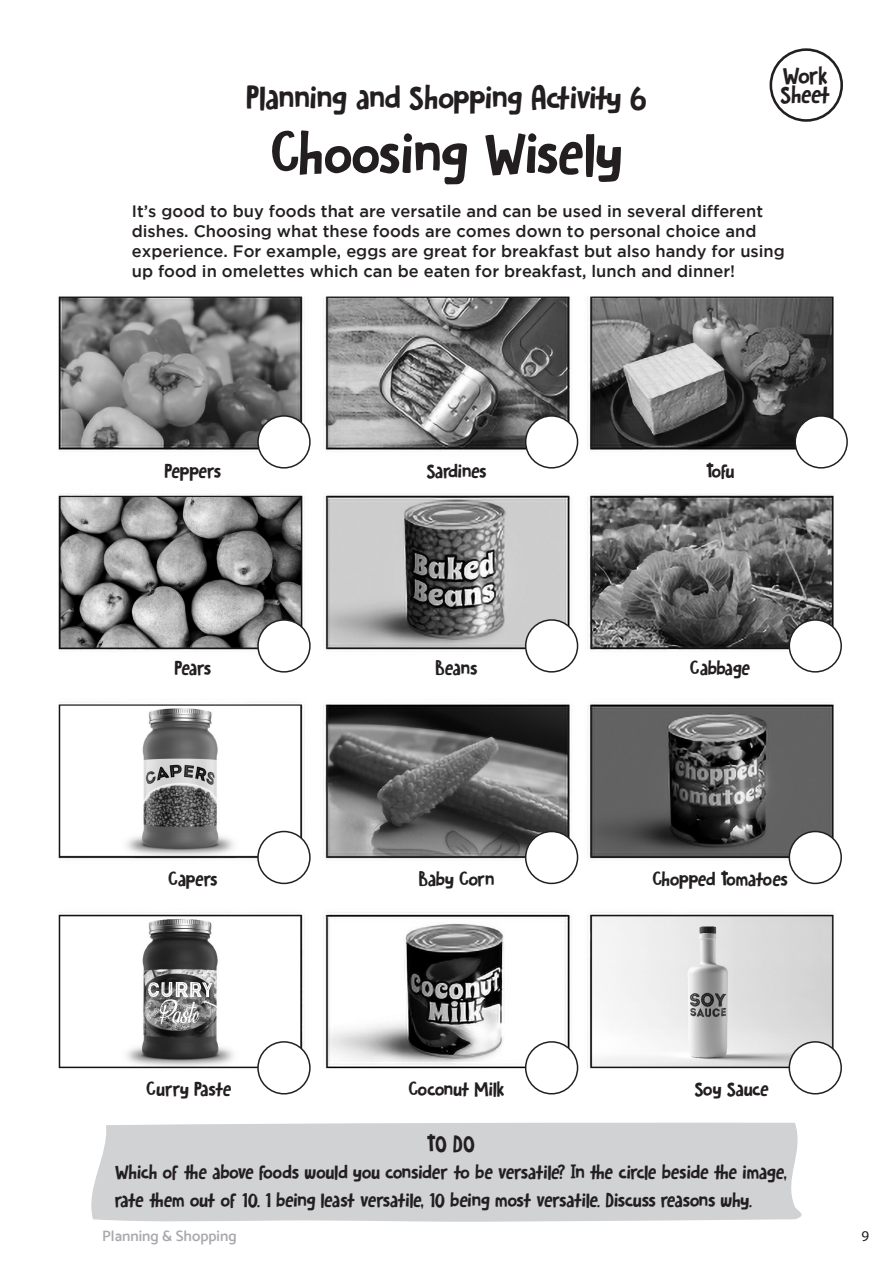
<style>
.page{position:relative;width:893px;height:1263px;background:#fff}
.page>*{position:absolute;margin:0;border:0;box-sizing:border-box;transform-origin:0 0}
.t1{font:54px "DK Hobgoblin";letter-spacing:-.02em;color:#231f20}
.t2{font:30px "DK Hobgoblin";letter-spacing:-.015em;color:#231f20}
.t3{font:21.75px/18.9px "DK Hobgoblin";letter-spacing:-.03em;color:#231f20}
.t4{font:21px "DK Hobgoblin";color:#231f20}
.t5{font:18px/27.6px "DK Hobgoblin";letter-spacing:-.025em;color:#231f20}
.t6{font:500 16.5px/19.8px "Gotham";color:#231f20}
.t7{font:15px "Mosk Semi Bold 600";color:#a8a9ad}
.t8{font:15px "Myriad Pro";color:#231f20}
</style>
<div class="page">
<img style="left:58px;top:296px;width:784px;height:776px">
<div style="left:91px;top:1122px;width:711px;height:100px;background:#d1d2d4"></div>
<div style="left:258px;top:416px;width:52px;height:52px;background:#fff;border-radius:50%"></div>
<div style="left:257px;top:415px;width:54px;height:54px;border:2px solid #231f20;border-radius:50%"></div>
<div style="left:258px;top:620px;width:52px;height:52px;background:#fff;border-radius:50%"></div>
<div style="left:257px;top:619px;width:54px;height:54px;border:2px solid #231f20;border-radius:50%"></div>
<div style="left:258px;top:831px;width:52px;height:52px;background:#fff;border-radius:50%"></div>
<div style="left:257px;top:831px;width:54px;height:53px;border:2px solid #231f20;border-radius:50%"></div>
<div style="left:258px;top:1042px;width:52px;height:52px;background:#fff;border-radius:50%"></div>
<div style="left:257px;top:1041px;width:54px;height:53px;border:2px solid #231f20;border-radius:50%"></div>
<div style="left:526px;top:416px;width:52px;height:52px;background:#fff;border-radius:50%"></div>
<div style="left:525px;top:415px;width:53px;height:54px;border:2px solid #231f20;border-radius:50%"></div>
<div style="left:526px;top:620px;width:52px;height:52px;background:#fff;border-radius:50%"></div>
<div style="left:525px;top:619px;width:53px;height:54px;border:2px solid #231f20;border-radius:50%"></div>
<div style="left:526px;top:831px;width:52px;height:52px;background:#fff;border-radius:50%"></div>
<div style="left:525px;top:831px;width:53px;height:53px;border:2px solid #231f20;border-radius:50%"></div>
<div style="left:526px;top:1042px;width:52px;height:52px;background:#fff;border-radius:50%"></div>
<div style="left:525px;top:1041px;width:53px;height:53px;border:2px solid #231f20;border-radius:50%"></div>
<div style="left:795px;top:416px;width:52px;height:52px;background:#fff;border-radius:50%"></div>
<div style="left:794px;top:415px;width:54px;height:54px;border:2px solid #231f20;border-radius:50%"></div>
<div style="left:789px;top:620px;width:52px;height:52px;background:#fff;border-radius:50%"></div>
<div style="left:789px;top:619px;width:53px;height:54px;border:2px solid #231f20;border-radius:50%"></div>
<div style="left:789px;top:831px;width:52px;height:52px;background:#fff;border-radius:50%"></div>
<div style="left:789px;top:831px;width:53px;height:53px;border:2px solid #231f20;border-radius:50%"></div>
<div style="left:789px;top:1042px;width:52px;height:52px;background:#fff;border-radius:50%"></div>
<div style="left:789px;top:1041px;width:53px;height:53px;border:2px solid #231f20;border-radius:50%"></div>
<div style="left:770px;top:48px;width:73px;height:74px;border:3px solid #231f20;border-radius:50%"></div>
<p class="t3" style="left:780px;top:66px;width:52px">Work<br>Sheet</p>
<p class="t2" style="left:246px;top:76px;width:402px">Planning and Shopping Activity 6</p>
<p class="t1" style="left:270px;top:115px;width:354px">Choosing Wisely</p>
<p class="t6" style="left:132px;top:201px;width:654px">It’s good to buy foods that are versatile and can be used in several different dishes. Choosing what these foods are comes down to personal choice and experience. For example, eggs are great for breakfast but also handy for using up food in omelettes which can be eaten for breakfast, lunch and dinner!</p>
<p class="t5" style="left:165px;top:457px;width:58px">Peppers</p>
<p class="t5" style="left:426px;top:457px;width:62px">Sardines</p>
<p class="t5" style="left:706px;top:457px;width:30px">Tofu</p>
<p class="t5" style="left:175px;top:654px;width:38px">Pears</p>
<p class="t5" style="left:436px;top:654px;width:43px">Beans</p>
<p class="t5" style="left:690px;top:654px;width:62px">Cabbage</p>
<p class="t5" style="left:168px;top:864px;width:51px">Capers</p>
<p class="t5" style="left:419px;top:864px;width:77px">Baby Corn</p>
<p class="t5" style="left:652px;top:864px;width:137px">Chopped Tomatoes</p>
<p class="t5" style="left:146px;top:1074px;width:87px">Curry Paste</p>
<p class="t5" style="left:408px;top:1074px;width:98px">Coconut Milk</p>
<p class="t5" style="left:694px;top:1074px;width:76px">Soy Sauce</p>
<p class="t4" style="left:427px;top:1129px;width:49px">TO DO</p>
<p class="t5" style="left:115px;top:1158px;width:674px">Which of the above foods would you consider to be versatile? In the circle beside the image, rate them out of 10. 1 being least versatile, 10 being most versatile. Discuss reasons why.</p>
<p class="t7" style="left:102px;top:1227px;width:136px">Planning &amp; Shopping</p>
<p class="t8" style="left:861px;top:1227px;width:9px">9</p>
</div>
